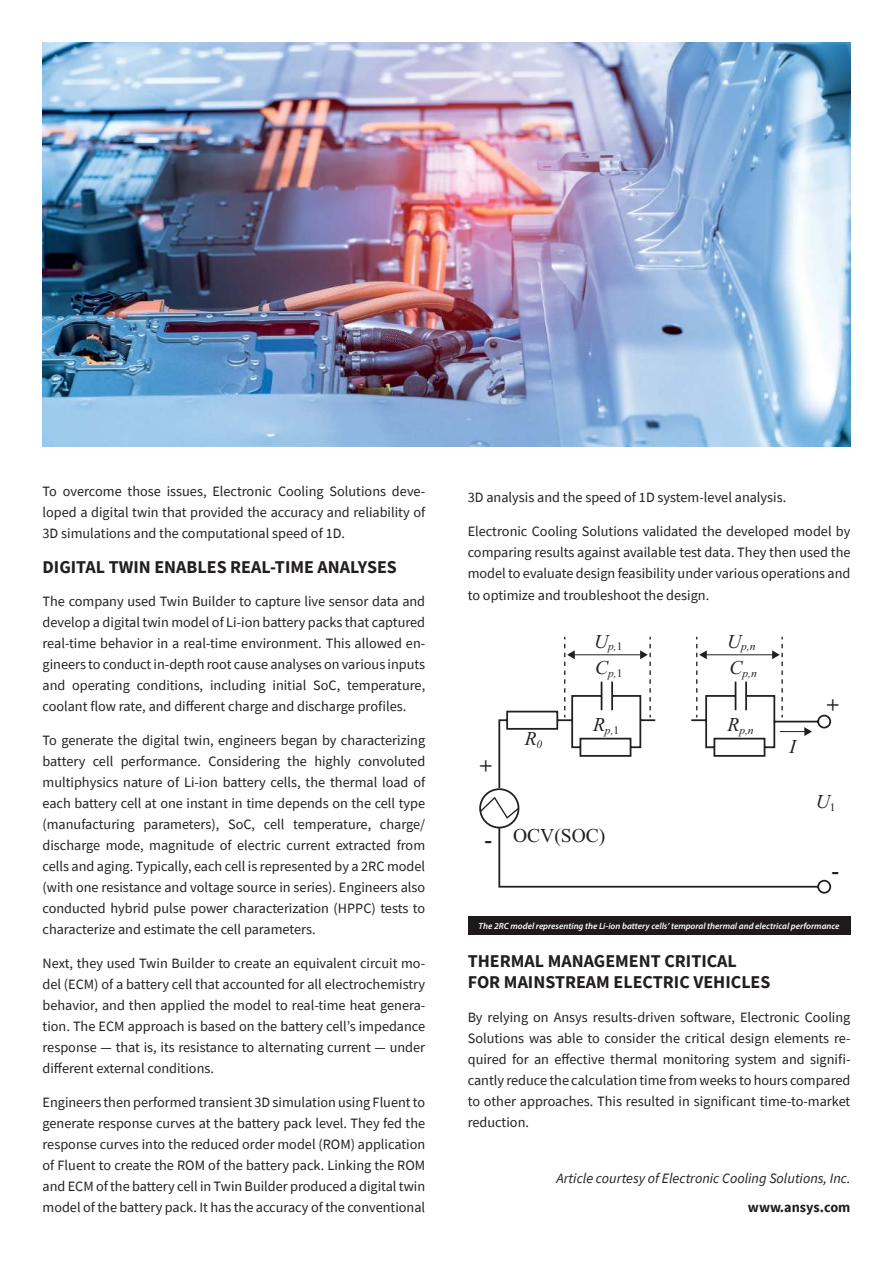
<style>
.page{position:relative;width:893px;height:1263px;background:#fff}
.page>*{position:absolute;margin:0;border:0;box-sizing:border-box;transform-origin:0 0}
.t1{font:700 21.3px "Times New Roman";color:#231f20}
.t2{font:19.5px "Times New Roman";color:#231f20}
.t3{font:italic 19.5px "Times New Roman";color:#231f20}
.t4{font:700 18px/21.6px "Source Sans Pro";color:#231f20}
.t5{font:14.25px/21px "Source Sans Pro";color:#231f20;text-align:justify}
.t6{font:italic 14.25px "Source Sans Pro";color:#231f20}
.t7{font:700 14.25px "Source Sans Pro";color:#231f20}
.t8{font:italic 11.4px "Times New Roman";color:#231f20}
.t9{font:italic 600 9px "Myriad Pro";color:#fff}
.s1{font-style:normal}
</style>
<div class="page">
<img style="left:43px;top:43px;width:807px;height:403px">
<div style="left:468px;top:916px;width:382px;height:19px;background:#1e1a1b"></div>
<svg style="left:483px;top:714px;width:349px;height:180px"></svg>
<svg style="left:783px;top:727px;width:29px;height:9px"></svg>
<svg style="left:479px;top:636px;width:304px;height:184px"></svg>
<p class="t5" style="left:43px;top:482px;width:384px">To overcome those issues, Electronic Cooling Solutions deve&shy;loped a digital twin that provided the accuracy and reliability of 3D simulations and the computational speed of 1D.</p>
<p class="t4" style="left:43px;top:557px;width:356px">DIGITAL TWIN ENABLES REAL-TIME ANALYSES</p>
<p class="t5" style="left:43px;top:591px;width:384px">The company used Twin Builder to capture live sensor data and develop a digital twin model of Li-ion battery packs that captured real-time behavior in a real-time environment. This allowed en&shy;gineers to conduct in-depth root cause analyses on various inputs and operating conditions, including initial SoC, temperature, coolant flow rate, and different charge and discharge profiles.</p>
<p class="t5" style="left:43px;top:730px;width:384px">To generate the digital twin, engineers began by characterizing battery cell performance. Considering the highly convoluted multiphysics nature of Li-ion battery cells, the thermal load of each battery cell at one instant in time depends on the cell type (manufacturing parameters), SoC, cell temperature, charge/ discharge mode, magnitude of electric current extracted from cells and aging. Typically, each cell is represented by a 2RC model (with one resistance and voltage source in series). Engineers also conducted hybrid pulse power characterization (HPPC) tests to characterize and estimate the cell parameters.</p>
<p class="t5" style="left:43px;top:953px;width:384px">Next, they used Twin Builder to create an equivalent circuit mo&shy;del (ECM) of a battery cell that accounted for all electrochemistry behavior, and then applied the model to real-time heat genera&shy;tion. The ECM approach is based on the battery cell’s impedance response — that is, its resistance to alternating current — under different external conditions.</p>
<p class="t5" style="left:43px;top:1093px;width:384px">Engineers then performed transient 3D simulation using Fluent to generate response curves at the battery pack level. They fed the response curves into the reduced order model (ROM) application of Fluent to create the ROM of the battery pack. Linking the ROM and ECM of the battery cell in Twin Builder produced a digital twin model of the battery pack. It has the accuracy of the conventional</p>
<p class="t5" style="left:468px;top:488px;width:320px">3D analysis and the speed of 1D system-level analysis.</p>
<p class="t5" style="left:468px;top:522px;width:384px">Electronic Cooling Solutions validated the developed model by comparing results against available test data. They then used the model to evaluate design feasibility under various operations and to optimize and troubleshoot the design.</p>
<h1 class="t1" style="left:480px;top:753px;width:14px">+</h1>
<h2 class="t3" style="left:525px;top:732px;width:19px">R<sub>0</sub></h2>
<p class="t8" style="left:594px;top:643px;width:30px"><sup>U</sup>p,<span class="s1">1</span></p>
<p class="t8" style="left:595px;top:669px;width:29px"><sup>C</sup>p,<span class="s1">1</span></p>
<p class="t8" style="left:727px;top:643px;width:30px"><sup>U</sup>p,n</p>
<p class="t8" style="left:729px;top:669px;width:29px"><sup>C</sup>p,n</p>
<p class="t8" style="left:593px;top:726px;width:28px"><sup>R</sup>p,<span class="s1">1</span></p>
<p class="t8" style="left:727px;top:726px;width:28px"><sup>R</sup>p,n</p>
<h1 class="t1" style="left:485px;top:827px;width:9px">-</h1>
<h2 class="t2" style="left:513px;top:829px;width:94px">OCV(SOC)</h2>
<h2 class="t3" style="left:789px;top:739px;width:8px">I</h2>
<h1 class="t1" style="left:827px;top:692px;width:14px">+</h1>
<h2 class="t3" style="left:816px;top:794px;width:21px">U<sub>1</sub></h2>
<h1 class="t1" style="left:832px;top:858px;width:9px">-</h1>
<p class="t9" style="left:479px;top:923px;width:362px">The 2RC model representing the Li-ion battery cells’ temporal thermal and electrical performance</p>
<p class="t4" style="left:468px;top:951px;width:304px">THERMAL MANAGEMENT CRITICAL<br>FOR MAINSTREAM ELECTRIC VEHICLES</p>
<p class="t5" style="left:468px;top:1006px;width:384px">By relying on Ansys results-driven software, Electronic Cooling Solutions was able to consider the critical design elements re&shy;quired for an effective thermal monitoring system and signifi&shy;cantly reduce the calculation time from weeks to hours compared to other approaches. This resulted in significant time-to-market reduction.</p>
<p class="t6" style="left:556px;top:1172px;width:295px">Article courtesy of Electronic Cooling Solutions, Inc.</p>
<p class="t7" style="left:748px;top:1201px;width:104px">www.ansys.com</p>
</div>
